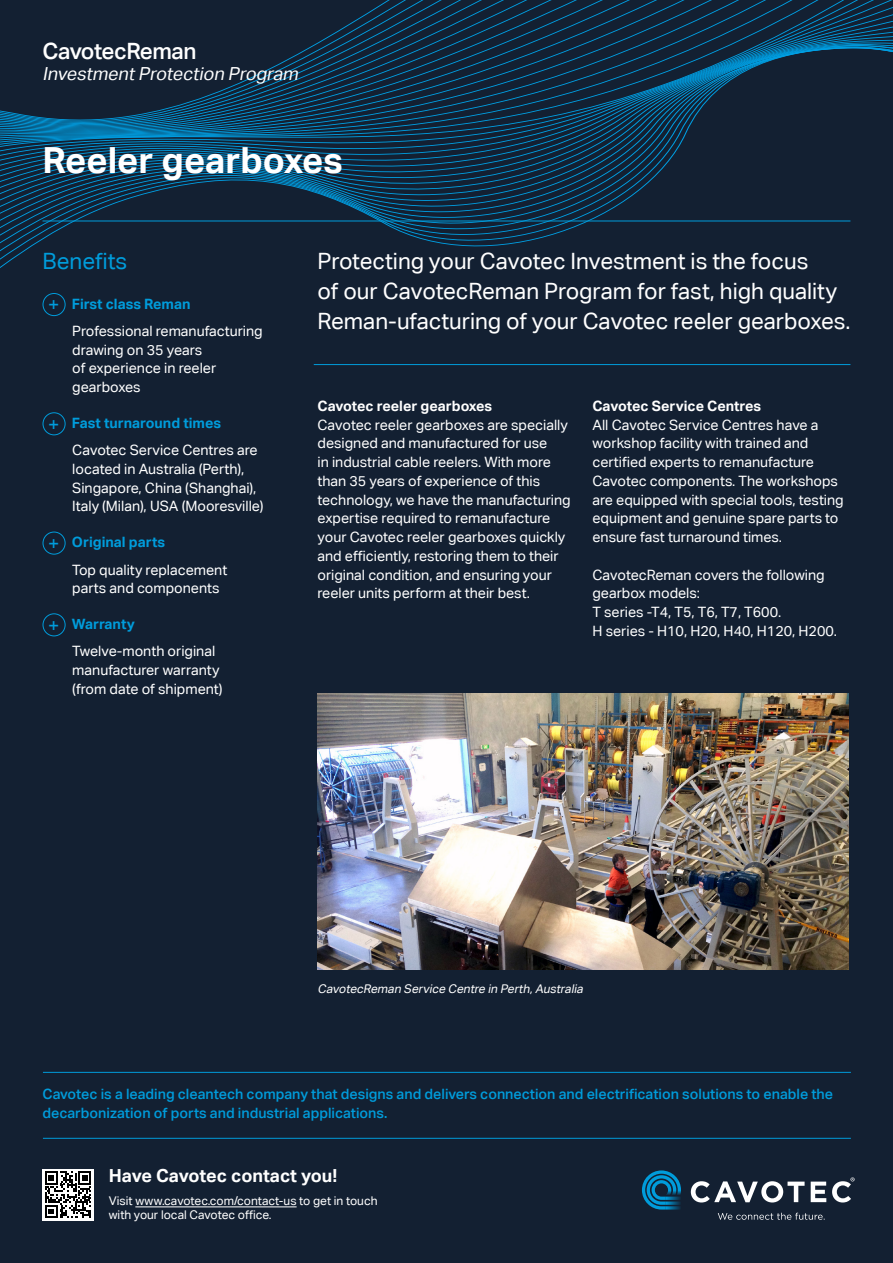
<style>
.page{position:relative;width:893px;height:1263px;background:#132032}
.page>*{position:absolute;margin:0;border:0;box-sizing:border-box;transform-origin:0 0}
.t1{font:700 36px "Aktiv Grotesk Corp";color:#fff}
.t2{font:22.5px/30px "Aktiv Grotesk Corp";color:#fff}
.t3{font:500 22.5px "Aktiv Grotesk Corp";letter-spacing:-.02em;color:#fff}
.t4{font:22.5px "Aktiv Grotesk Corp";color:#009cdb}
.t5{font:italic 18px "Aktiv Grotesk";color:#fff}
.t6{font:700 18px "Aktiv Grotesk Corp";color:#fff}
.Chapter_introduction{font:700 condensed 17.55px "Frutiger 67";color:#009cdb}
.body_bold{font:14.25px/18.8px "Aktiv Grotesk Corp";color:#fff}
.t7{font:500 14.25px/18.8px "Aktiv Grotesk Corp";color:#009cdb}
.t8{font:700 14.25px "Aktiv Grotesk Corp";color:#009cdb}
.body_bold-2{font:700 14.25px "Aktiv Grotesk Corp";color:#fff}
.t9{font:12px/14.4px "Aktiv Grotesk Corp";color:#fff}
.t10{font:italic 12px "Aktiv Grotesk Corp";color:#fff}
</style>
<div class="page">
<svg style="left:0;top:0;width:893px;height:317px"></svg>
<svg style="left:718px;top:1213px;width:107px;height:7px"></svg>
<svg style="left:691px;top:1177px;width:164px;height:25px"></svg>
<svg style="left:642px;top:1170px;width:39px;height:39px"></svg>
<hr style="left:314px;top:364px;width:536px;height:1px;background:#009cdb">
<hr style="left:43px;top:221px;width:807px;height:1px;background:#009cdb">
<div style="left:43px;top:293px;width:23px;height:23px;border:1px solid #009cdb;border-radius:50%"></div>
<div style="left:43px;top:412px;width:23px;height:23px;border:1px solid #009cdb;border-radius:50%"></div>
<div style="left:43px;top:531px;width:23px;height:24px;border:1px solid #009cdb;border-radius:50%"></div>
<div style="left:43px;top:613px;width:23px;height:23px;border:1px solid #009cdb;border-radius:50%"></div>
<hr style="left:135px;top:1206px;width:162px;height:1px;background:#fff">
<div style="left:43px;top:1169px;width:51px;height:51px;background:#fff"></div>
<svg style="left:45px;top:1171px;width:46px;height:47px"></svg>
<hr style="left:43px;top:1072px;width:808px;height:1px;background:#009cdb">
<hr style="left:43px;top:1138px;width:808px;height:1px;background:#009cdb">
<img style="left:317px;top:693px;width:531px;height:276px">
<p class="t3" style="left:43px;top:37px;width:156px">CavotecReman</p>
<p class="t5" style="left:43px;top:63px;width:263px">InvestmentProtectionProgram</p>
<p class="t1" style="left:43px;top:137px;width:302px">Reeler gearboxes</p>
<p class="t4" style="left:43px;top:247px;width:86px">Benefits</p>
<p class="Chapter_introduction" style="left:48px;top:293px;width:12px">+</p>
<p class="t8" style="left:72px;top:295px;width:120px">First class Reman</p>
<p class="body_bold" style="left:72px;top:321px;width:192px">Professional remanufacturing drawing on 35 years<br>of experience in reeler gearboxes</p>
<p class="Chapter_introduction" style="left:48px;top:412px;width:12px">+</p>
<p class="t8" style="left:72px;top:414px;width:151px">Fast turnaround times</p>
<p class="body_bold" style="left:72px;top:441px;width:193px">Cavotec Service Centres are located in Australia (Perth),<br>Singapore, China (Shanghai),<br>Italy (Milan), USA (Mooresville)</p>
<p class="Chapter_introduction" style="left:48px;top:531px;width:12px">+</p>
<p class="t8" style="left:72px;top:533px;width:95px">Original parts</p>
<p class="body_bold" style="left:72px;top:560px;width:156px">Top quality replacement parts and components</p>
<p class="Chapter_introduction" style="left:48px;top:613px;width:12px">+</p>
<p class="t8" style="left:72px;top:615px;width:64px">Warranty</p>
<p class="body_bold" style="left:72px;top:642px;width:152px">Twelve-month original manufacturer warranty (from date of shipment)</p>
<p class="t2" style="left:317px;top:246px;width:492px">Protecting your Cavotec Investment is the focus</p>
<p class="t2" style="left:317px;top:276px;width:534px">of our CavotecReman Program for fast, high quality<br>Reman-ufacturing of your Cavotec reeler gearboxes.</p>
<p class="body_bold-2" style="left:317px;top:397px;width:176px">Cavotec reeler gearboxes</p>
<p class="body_bold" style="left:317px;top:415px;width:255px">Cavotec reeler gearboxes are specially designed and manufactured for use<br>in industrial cable reelers. With more than 35 years of experience of this technology, we have the manufacturing expertise required to remanufacture your Cavotec reeler gearboxes quickly and efficiently, restoring them to their original condition, and ensuring your reeler units perform at their best.</p>
<p class="body_bold-2" style="left:592px;top:397px;width:170px">Cavotec Service Centres</p>
<p class="body_bold" style="left:592px;top:415px;width:253px">All Cavotec Service Centres have a workshop facility with trained and certified experts to remanufacture Cavotec components. The workshops are equipped with special tools, testing equipment and genuine spare parts to ensure fast turnaround times.</p>
<p class="body_bold" style="left:592px;top:565px;width:234px">CavotecReman covers the following gearbox models:</p>
<p class="body_bold" style="left:592px;top:602px;width:190px">T series -T4, T5, T6, T7, T600.</p>
<p class="body_bold" style="left:592px;top:621px;width:246px">H series - H10, H20, H40, H120, H200.</p>
<p class="t10" style="left:317px;top:981px;width:269px">CavotecReman Service Centre in Perth,Australia</p>
<p class="t7" style="left:43px;top:1085px;width:792px">Cavotec is a leading cleantech company that designs and delivers connection and electrification solutions to enable the decarbonization of ports and industrial applications.</p>
<p class="t6" style="left:109px;top:1164px;width:230px">Have Cavotec contact you!</p>
<p class="t9" style="left:109px;top:1193px;width:270px">Visit www.cavotec.com/contact-us to get in touch with your local Cavotec office.</p>
</div>
